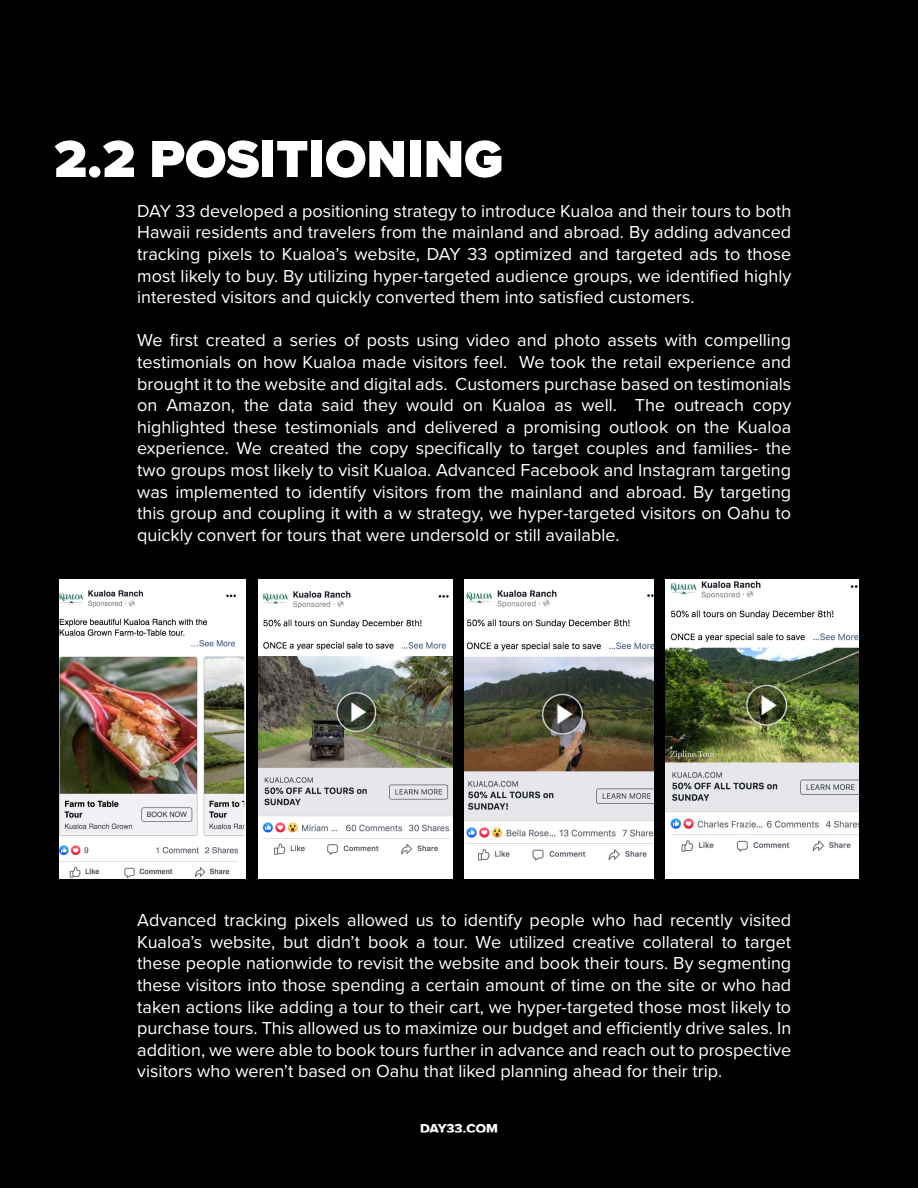
<style>
.page{position:relative;width:918px;height:1188px;background:#000}
.page>*{position:absolute;margin:0;border:0;box-sizing:border-box;transform-origin:0 0}
.t1{font:900 54px "Proxima Nova";color:#fff}
.t2{font:18px/21.6px "Proxima Nova";color:#fff;text-align:justify}
.t3{font:13.5px "Proxima Nova Extrabld";letter-spacing:-.01em;color:#fff}
</style>
<div class="page">
<img style="left:59px;top:579px;width:186px;height:300px">
<img style="left:464px;top:579px;width:189px;height:300px">
<img style="left:259px;top:579px;width:193px;height:300px">
<img style="left:665px;top:579px;width:194px;height:300px">
<p class="t1" style="left:54px;top:119px;width:451px">2.2 POSITIONING</p>
<p class="t2" style="left:137px;top:199px;width:656px">DAY 33 developed a positioning strategy to introduce Kualoa and their tours to both Hawaii residents and travelers from the mainland and abroad. By adding advanced tracking pixels to Kualoa’s website, DAY 33 optimized and targeted ads to those most likely to buy. By utilizing hyper-targeted audience groups, we identified highly interested visitors and quickly converted them into satisfied customers.</p>
<p class="t2" style="left:137px;top:329px;width:656px">We first created a series of posts using video and photo assets with compelling testimonials on how Kualoa made visitors feel. We took the retail experience and brought it to the website and digital ads. Customers purchase based on testimonials on Amazon, the data said they would on Kualoa as well. The outreach copy highlighted these testimonials and delivered a promising outlook on the Kualoa experience. We created the copy specifically to target couples and families- the two groups most likely to visit Kualoa. Advanced Facebook and Instagram targeting was implemented to identify visitors from the mainland and abroad. By targeting this group and coupling it with a w strategy, we hyper-targeted visitors on Oahu to quickly convert for tours that were undersold or still available.</p>
<p class="t2" style="left:137px;top:909px;width:656px">Advanced tracking pixels allowed us to identify people who had recently visited Kualoa’s website, but didn’t book a tour. We utilized creative collateral to target these people nationwide to revisit the website and book their tours. By segmenting these visitors into those spending a certain amount of time on the site or who had taken actions like adding a tour to their cart, we hyper-targeted those most likely to purchase tours. This allowed us to maximize our budget and efficiently drive sales. In addition, we were able to book tours further in advance and reach out to prospective visitors who weren’t based on Oahu that liked planning ahead for their trip.</p>
<p class="t3" style="left:420px;top:1118px;width:79px">DAY33.COM</p>
</div>
